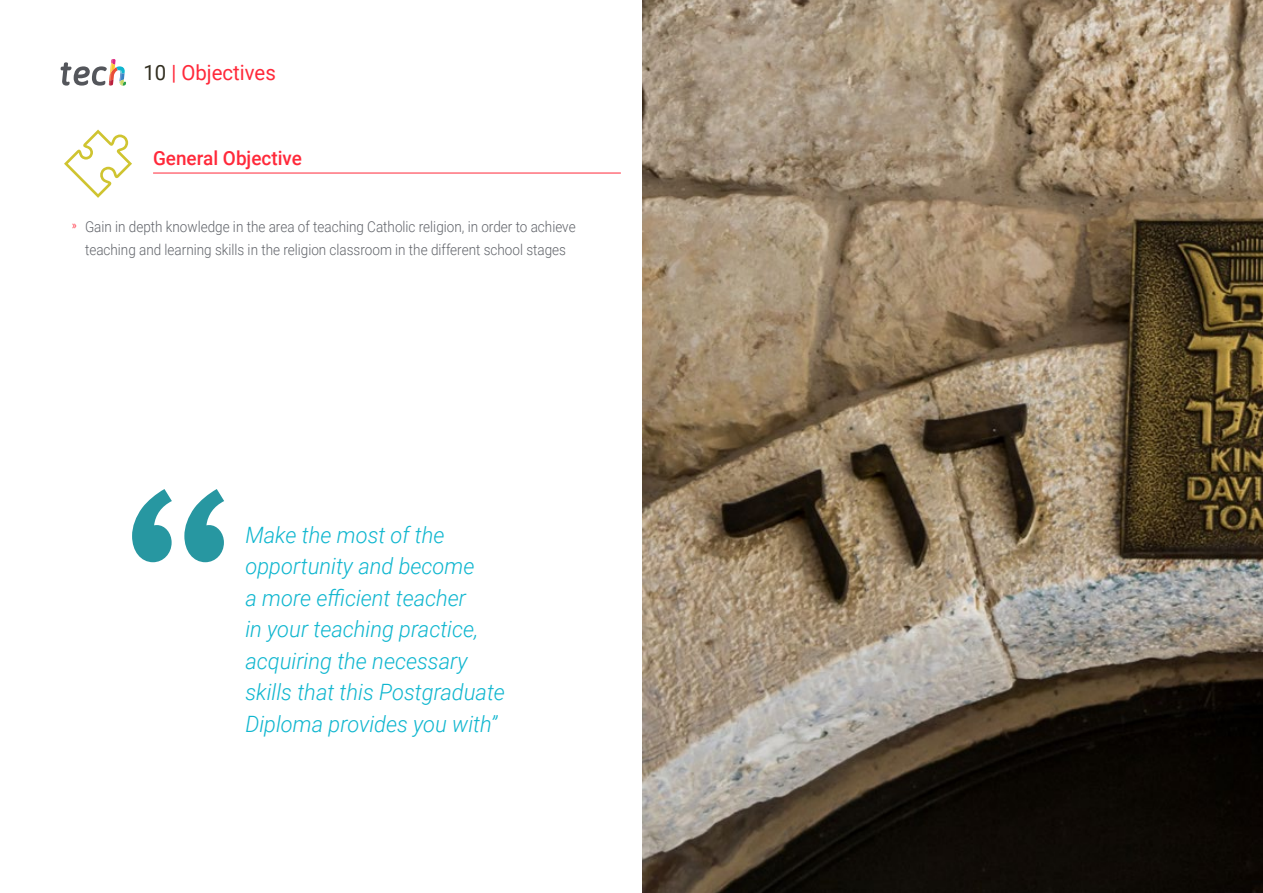
<style>
.page{position:relative;width:1263px;height:893px;background:#fff}
.page>*{position:absolute;margin:0;border:0;box-sizing:border-box;transform-origin:0 0}
.t1{font:italic 300 22.5px/31.5px "Roboto";color:#0fb6cf}
.t2{font:21px "Roboto";color:#ff293a}
.t3{font:500 19.5px "Roboto";color:#ff293a}
.t4{font:300 15px/22.5px "Roboto";color:#61646a;text-align:center;scale:.9 1}
.s1{color:#312e20}
</style>
<div class="page">
<hr style="left:153px;top:173px;width:468px;height:1px;background:#ff293a">
<svg style="left:64px;top:130px;width:68px;height:68px"></svg>
<svg style="left:132px;top:489px;width:92px;height:73px"></svg>
<img style="left:642px;top:0;width:621px;height:893px">
<svg style="left:61px;top:59px;width:65px;height:27px"></svg>
<p class="t2" style="left:144px;top:57px;width:134px"><span class="s1">10</span> | Objectives</p>
<p class="t3" style="left:153px;top:144px;width:150px">General Objective</p>
<p class="t4" style="left:72px;top:215px;width:561px"><sup>»</sup> Gain in depth knowledge in the area of teaching Catholic religion, in order to achieve teaching and learning skills in the religion classroom in the different school stages</p>
<p class="t1" style="left:245px;top:518px;width:261px">Make the most of the opportunity and become<br>a more efficient teacher<br>in your teaching practice, acquiring the necessary skills that this Postgraduate<br>Diploma provides you with”</p>
</div>
